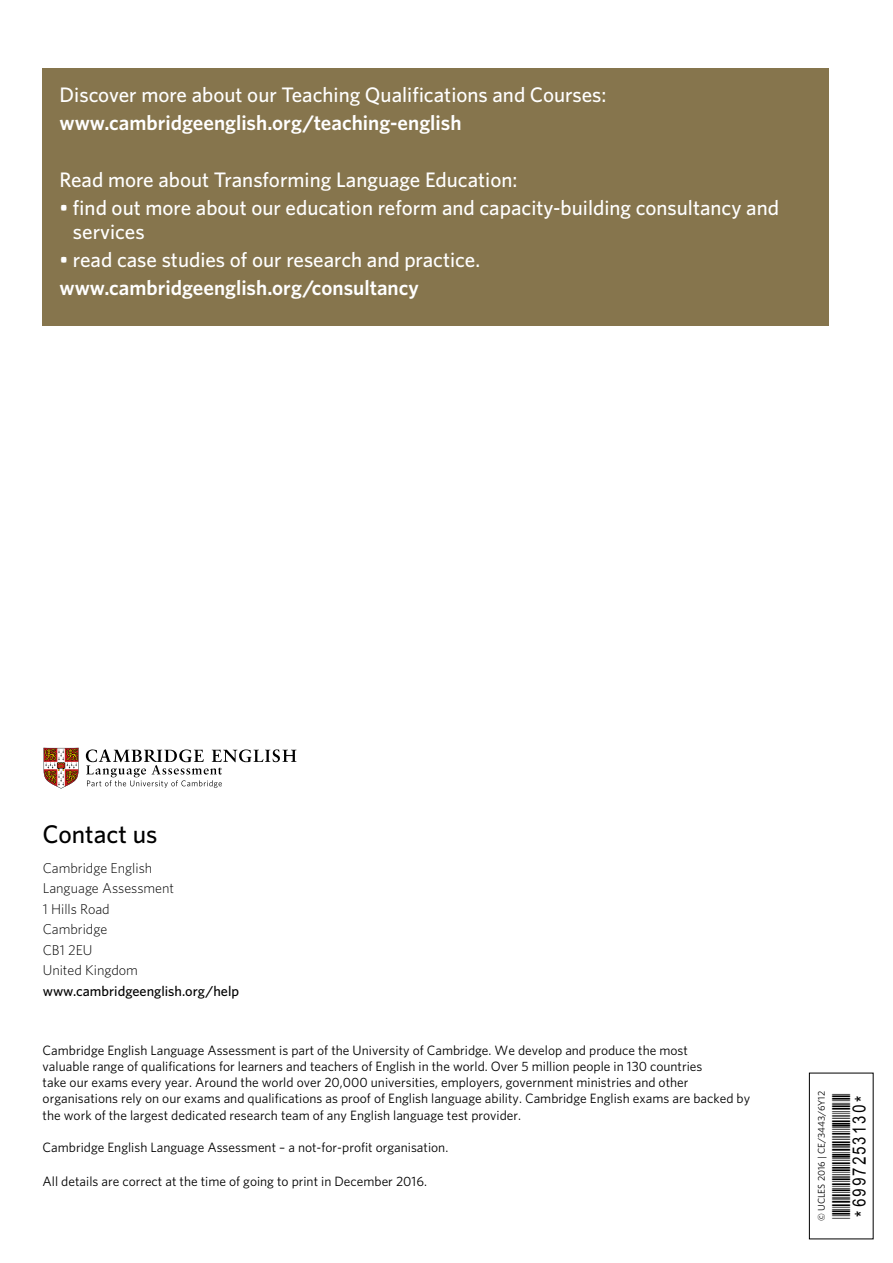
<style>
.page{position:relative;width:893px;height:1263px;background:#fff}
.page>*{position:absolute;margin:0;border:0;box-sizing:border-box;transform-origin:0 0}
.t1{font:500 25.5px "Whitney";color:#000}
.t2{font:500 21px/24px "Whitney";color:#fff}
.t3{font:600 21px "Whitney";color:#fff}
.t4{font:18px "ABCC39 Short Text";color:#000}
.t5{font:300 14.25px/20.5px "Whitney";color:#000}
.t6{font:500 14.25px "Whitney";color:#000}
.t7{font:13.5px/16.2px "Whitney";color:#000}
.t8{font:9.75px "Whitney";color:#000}
</style>
<div class="page">
<div style="left:43px;top:68px;width:786px;height:257px;background:#86754d"></div>
<div style="left:809px;top:1073px;width:64px;height:166px;border:1px solid #000"></div>
<svg style="left:43px;top:748px;width:36px;height:41px"></svg>
<svg style="left:86px;top:749px;width:210px;height:39px"></svg>
<h2 class="t2" style="left:60px;top:82px;width:548px">Discover more about our Teaching Qualifications and Courses:</h2>
<h2 class="t3" style="left:60px;top:109px;width:403px">www.cambridgeenglish.org/teaching-english</h2>
<h2 class="t2" style="left:60px;top:167px;width:459px">Read more about Transforming Language Education:</h2>
<h2 class="t2" style="left:73px;top:195px;width:707px;text-indent:-13px">• find out more about our education reform and capacity-building consultancy and services</h2>
<h2 class="t2" style="left:60px;top:247px;width:422px">• read case studies of our research and practice.</h2>
<h2 class="t3" style="left:60px;top:274px;width:361px">www.cambridgeenglish.org/consultancy</h2>
<h1 class="t1" style="left:43px;top:817px;width:116px">Contact us</h1>
<p class="t5" style="left:43px;top:857px;width:133px">Cambridge English<br>Language Assessment<br>1 Hills Road<br>Cambridge<br>CB1 2EU<br>United Kingdom</p>
<p class="t6" style="left:43px;top:981px;width:198px">www.cambridgeenglish.org/help</p>
<p class="t7" style="left:43px;top:1042px;width:709px">Cambridge English Language Assessment is part of the University of Cambridge. We develop and produce the most<br>valuable range of qualifications for learners and teachers of English in the world. Over 5 million people in 130 countries<br>take our exams every year. Around the world over 20,000 universities, employers, government ministries and other organisations rely on our exams and qualifications as proof of English language ability. Cambridge English exams are backed by the work of the largest dedicated research team of any English language test provider.</p>
<p class="t7" style="left:43px;top:1139px;width:407px">Cambridge English Language Assessment – a not-for-profit organisation.</p>
<p class="t7" style="left:43px;top:1173px;width:386px">All details are correct at the time of going to print in December 2016.</p>
<p class="t8" style="left:815px;top:1221px;width:132px;rotate:-90deg">© UCLES 2016 | CE/3443/6Y12</p>
<h3 class="t4" style="left:849px;top:1219px;width:127px;rotate:-90deg">*6997253130*</h3>
</div>
